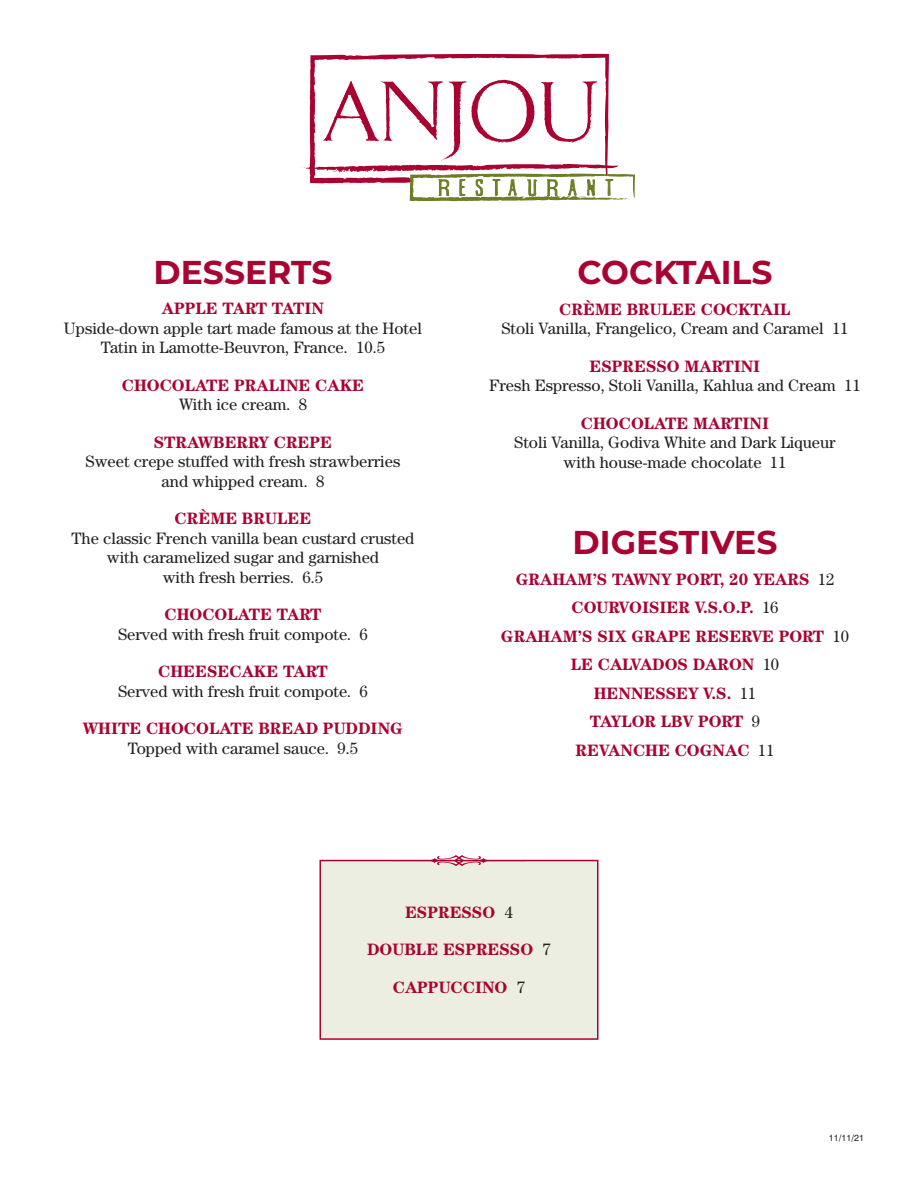
<style>
.page{position:relative;width:918px;height:1188px;background:#fff}
.page>*{position:absolute;margin:0;border:0;box-sizing:border-box;transform-origin:0 0}
.t1{font:700 33px "Montserrat";color:#a90332}
.t2{font:16.5px/19.5px "Century";color:#231f20;text-align:center}
.t3{font:700 16.5px/28.5px "Century";color:#a90332;text-align:center}
.t4{font:9px "Swiss 721 BT";color:#231f20}
.s1{font-weight:400;color:#231f20}
</style>
<div class="page">
<div style="left:320px;top:860px;width:278px;height:180px;background:#eceee1;border:2px solid #a90332"></div>
<svg style="left:302px;top:54px;width:333px;height:148px"></svg>
<svg style="left:392px;top:855px;width:134px;height:11px"></svg>
<h1 class="t1" style="left:154px;top:248px;width:180px">DESSERTS</h1>
<h1 class="t1" style="left:578px;top:248px;width:196px">COCKTAILS</h1>
<p class="t3" style="left:162px;top:294px;width:164px">APPLE TART TATIN</p>
<p class="t2" style="left:64px;top:318px;width:360px">Upside-down apple tart made famous at the Hotel<br>Tatin in Lamotte-Beuvron, France. 10.5</p>
<p class="t3" style="left:122px;top:371px;width:244px">CHOCOLATE PRALINE CAKE</p>
<p class="t2" style="left:179px;top:395px;width:130px">With ice cream. 8</p>
<p class="t3" style="left:154px;top:428px;width:180px">STRAWBERRY CREPE</p>
<p class="t2" style="left:86px;top:452px;width:316px">Sweet crepe stuffed with fresh strawberries and whipped cream. 8</p>
<p class="t3" style="left:175px;top:504px;width:138px">CRÈME BRULEE</p>
<p class="t2" style="left:72px;top:528px;width:344px">The classic French vanilla bean custard crusted with caramelized sugar and garnished<br>with fresh berries. 6.5</p>
<p class="t3" style="left:165px;top:600px;width:158px">CHOCOLATE TART</p>
<p class="t2" style="left:118px;top:624px;width:251px">Served with fresh fruit compote. 6</p>
<p class="t3" style="left:158px;top:657px;width:171px">CHEESECAKE TART</p>
<p class="t2" style="left:118px;top:681px;width:251px">Served with fresh fruit compote. 6</p>
<p class="t3" style="left:83px;top:714px;width:322px">WHITE CHOCOLATE BREAD PUDDING</p>
<p class="t2" style="left:128px;top:738px;width:232px">Topped with caramel sauce. 9.5</p>
<p class="t3" style="left:559px;top:294px;width:233px">CRÈME BRULEE COCKTAIL</p>
<p class="t2" style="left:501px;top:318px;width:349px">Stoli Vanilla, Frangelico, Cream and Caramel 11</p>
<p class="t3" style="left:590px;top:351px;width:172px">ESPRESSO MARTINI</p>
<p class="t2" style="left:489px;top:375px;width:373px">Fresh Espresso, Stoli Vanilla, Kahlua and Cream 11</p>
<p class="t3" style="left:581px;top:408px;width:190px">CHOCOLATE MARTINI</p>
<p class="t2" style="left:514px;top:432px;width:323px">Stoli Vanilla, Godiva White and Dark Liqueur with house-made chocolate 11</p>
<h1 class="t1" style="left:573px;top:518px;width:206px">DIGESTIVES</h1>
<p class="t3" style="left:501px;top:564px;width:350px">GRAHAM’S TAWNY PORT, 20 YEARS <span class="s1">12<br></span>COURVOISIER V.S.O.P. <span class="s1">16<br></span>GRAHAM’S SIX GRAPE RESERVE PORT <span class="s1">10<br></span>LE CALVADOS DARON <span class="s1">10<br></span>HENNESSEY V.S. <span class="s1">11<br></span>TAYLOR LBV PORT <span class="s1">9<br></span>REVANCHE COGNAC <span class="s1">11</span></p>
<p class="t3" style="left:405px;top:897px;width:109px">ESPRESSO <span class="s1">4</span></p>
<p class="t3" style="left:367px;top:935px;width:185px">DOUBLE ESPRESSO <span class="s1">7</span></p>
<p class="t3" style="left:393px;top:972px;width:134px">CAPPUCCINO <span class="s1">7</span></p>
<p class="t4" style="left:829px;top:1132px;width:37px">11/11/21</p>
</div>
